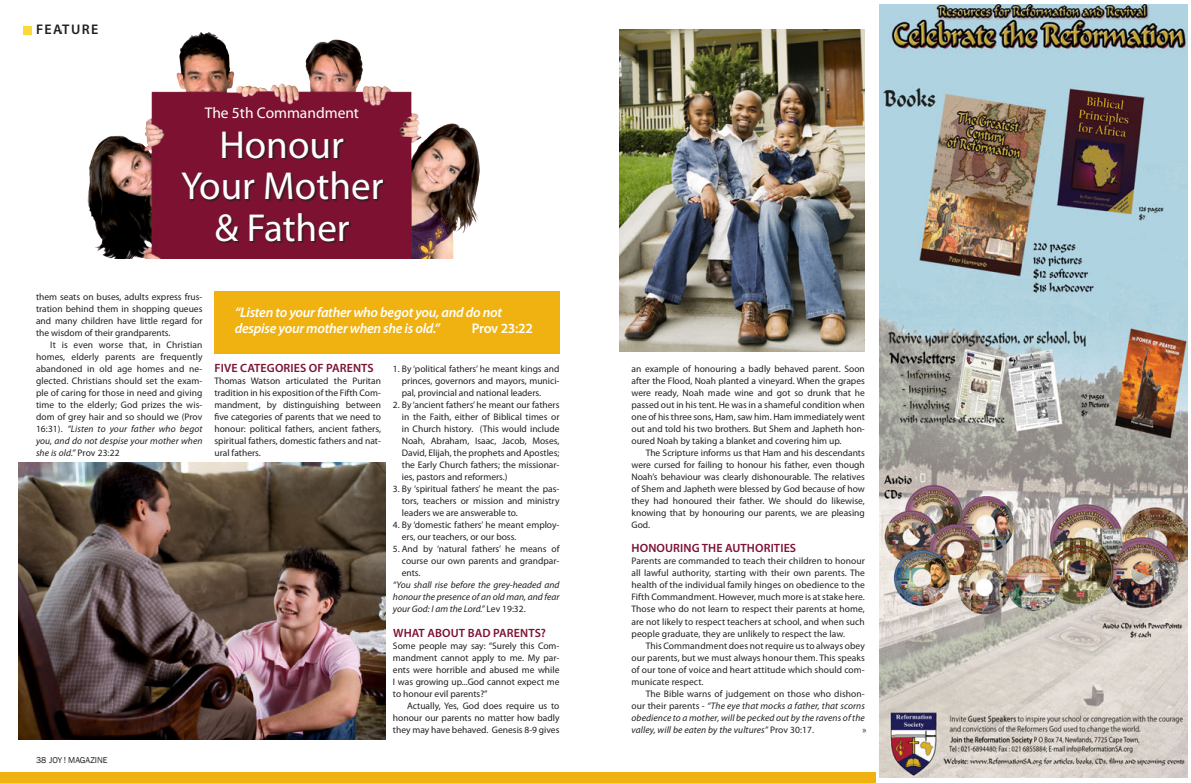
<style>
.page{position:relative;width:1191px;height:783px;background:#fff}
.page>*{position:absolute;margin:0;border:0;box-sizing:border-box;transform-origin:0 0}
.Subtitle{font:39.1px "Myriad Pro";color:#fff}
.Subtitle-2{font:15.5px "Myriad Pro";color:#fff}
.Body_copy{font:italic 600 14px "Myriad Pro";letter-spacing:-.02em;color:#fff}
.Body_copy-2{font:600 14px "Myriad Pro";letter-spacing:-.03em;color:#fff}
.t1{font:600 14px "Myriad Pro";letter-spacing:.1em;color:#231f20}
.Heading_4{font:600 12px "Myriad Pro";letter-spacing:.01em;color:#7d1132}
.t2{font:9.5px/12px "Myriad Pro";color:#231f20;text-align:justify}
.t3{font:italic 9.5px/12px "Myriad Pro";color:#231f20;text-align:justify}
.t4{font:8.8px "Franklin Gothic";color:#231f20}
.s1{font-style:italic}
.s2{font-style:normal}
</style>
<div class="page">
<div style="left:0;top:771px;width:875px;height:11px;background:#efb211"></div>
<div style="left:214px;top:291px;width:345px;height:62px;background:#efb211"></div>
<img style="left:19px;top:462px;width:367px;height:277px">
<div style="left:23px;top:26px;width:8px;height:8px;background:#fbd93a"></div>
<img style="left:87px;top:32px;width:393px;height:226px">
<div style="left:223px;top:132px;width:123px;height:29px;background:#231f20;opacity:.75"></div>
<div style="left:182px;top:172px;width:203px;height:31px;background:#231f20;opacity:.75"></div>
<div style="left:216px;top:214px;width:136px;height:30px;background:#231f20;opacity:.75"></div>
<img style="left:879px;top:4px;width:308px;height:773px">
<img style="left:619px;top:29px;width:245px;height:322px">
<p class="t1" style="left:36px;top:21px;width:64px">FEATURE</p>
<p class="Subtitle-2" style="left:205px;top:103px;width:156px">The 5th Commandment</p>
<p class="Subtitle" style="left:219px;top:120px;width:126px">Honour</p>
<p class="Subtitle" style="left:181px;top:162px;width:204px">Your Mother</p>
<p class="Subtitle" style="left:215px;top:204px;width:136px">&amp; Father</p>
<p class="t2" style="left:36px;top:291px;width:168px">them seats on buses, adults express frus&shy;tration behind them in shopping queues and many children have little regard for the wisdom of their grandparents.</p>
<p class="t2" style="left:36px;top:339px;width:168px;text-indent:14px">It is even worse that, in Christian homes, elderly parents are frequently abandoned in old age homes and ne&shy;glected. Christians should set the exam&shy;ple of caring for those in need and giving time to the elderly; God prizes the wis&shy;dom of grey hair and so should we (Prov 16:31). <span class="s1">“Listen to your father who begot you, and do not despise your mother when she is old.”</span> Prov 23:22</p>
<p class="t4" style="left:36px;top:754px;width:73px">38 JOY ! MAGAZINE</p>
<p class="Body_copy" style="left:235px;top:303px;width:269px">“Listen to your father who begot you, and do not</p>
<p class="Body_copy" style="left:235px;top:319px;width:207px">despise your mother when she is old.”</p>
<p class="Body_copy-2" style="left:472px;top:319px;width:63px">Prov 23:22</p>
<p class="Heading_4" style="left:215px;top:360px;width:161px">FIVE CATEGORIES OF PARENTS</p>
<p class="t2" style="left:214px;top:375px;width:168px">Thomas Watson articulated the Puritan tradition in his exposition of the Fifth Com&shy;mandment, by distinguishing between five categories of parents that we need to honour: political fathers, ancient fathers, spiritual fathers, domestic fathers and nat&shy;ural fathers.</p>
<p class="t2" style="left:402px;top:363px;width:159px;text-indent:-9px">1. By ‘political fathers’ he meant kings and princes, governors and mayors, munici&shy;pal, provincial and national leaders.</p>
<p class="t2" style="left:402px;top:399px;width:159px;text-indent:-9px">2. By ‘ancient fathers’ he meant our fathers in the Faith, either of Biblical times or in Church history. (This would include Noah, Abraham, Isaac, Jacob, Moses, David, Elijah, the prophets and Apostles; the Early Church fathers; the missionar&shy;ies, pastors and reformers.)</p>
<p class="t2" style="left:402px;top:483px;width:159px;text-indent:-9px">3. By ‘spiritual fathers’ he meant the pas&shy;tors, teachers or mission and ministry leaders we are answerable to.</p>
<p class="t2" style="left:402px;top:519px;width:159px;text-indent:-9px">4. By ‘domestic fathers’ he meant employ&shy;ers, our teachers, or our boss.</p>
<p class="t2" style="left:402px;top:543px;width:159px;text-indent:-9px">5. And by ‘natural fathers’ he means of course our own parents and grandpar&shy;ents.</p>
<p class="t3" style="left:393px;top:579px;width:168px">“You shall rise before the grey-headed and honour the presence of an old man, and fear your God: I am the Lord.” <span class="s2">Lev 19:32.</span></p>
<p class="Heading_4" style="left:393px;top:624px;width:154px">WHAT ABOUT BAD PARENTS?</p>
<p class="t2" style="left:393px;top:639px;width:168px">Some people may say: “Surely this Com&shy;mandment cannot apply to me. My par&shy;ents were horrible and abused me while I was growing up...God cannot expect me to honour evil parents?”</p>
<p class="t2" style="left:393px;top:699px;width:168px;text-indent:14px">Actually, Yes, God does require us to honour our parents no matter how badly they may have behaved. Genesis 8-9 gives</p>
<p class="t2" style="left:631px;top:363px;width:235px">an example of honouring a badly behaved parent. Soon after the Flood, Noah planted a vineyard. When the grapes were ready, Noah made wine and got so drunk that he passed out in his tent. He was in a shameful condition when one of his three sons, Ham, saw him. Ham immediately went out and told his two brothers. But Shem and Japheth hon&shy;oured Noah by taking a blanket and covering him up.</p>
<p class="t2" style="left:631px;top:447px;width:235px;text-indent:14px">The Scripture informs us that Ham and his descendants were cursed for failing to honour his father, even though Noah’s behaviour was clearly dishonourable. The relatives of Shem and Japheth were blessed by God because of how they had honoured their father. We should do likewise, knowing that by honouring our parents, we are pleasing God.</p>
<p class="Heading_4" style="left:631px;top:540px;width:166px">HONOURING THE AUTHORITIES</p>
<p class="t2" style="left:631px;top:555px;width:235px">Parents are commanded to teach their children to honour all lawful authority, starting with their own parents. The health of the individual family hinges on obedience to the Fifth Commandment. However, much more is at stake here.<br>Those who do not learn to respect their parents at home, are not likely to respect teachers at school, and when such people graduate, they are unlikely to respect the law.</p>
<p class="t2" style="left:631px;top:639px;width:235px;text-indent:14px">This Commandment does not require us to always obey our parents, but we must always honour them. This speaks of our tone of voice and heart attitude which should com&shy;municate respect.</p>
<p class="t3" style="left:631px;top:687px;width:235px;text-indent:14px"><span class="s2">The Bible warns of judgement on those who dishon&shy;our their parents -</span> “The eye that mocks a father, that scorns obedience to a mother, will be pecked out by the ravens of the valley, will be eaten by the vultures” <span class="s2">Prov 30:17.</span></p>
<p class="t2" style="left:862px;top:723px;width:5px">»</p>
</div>
